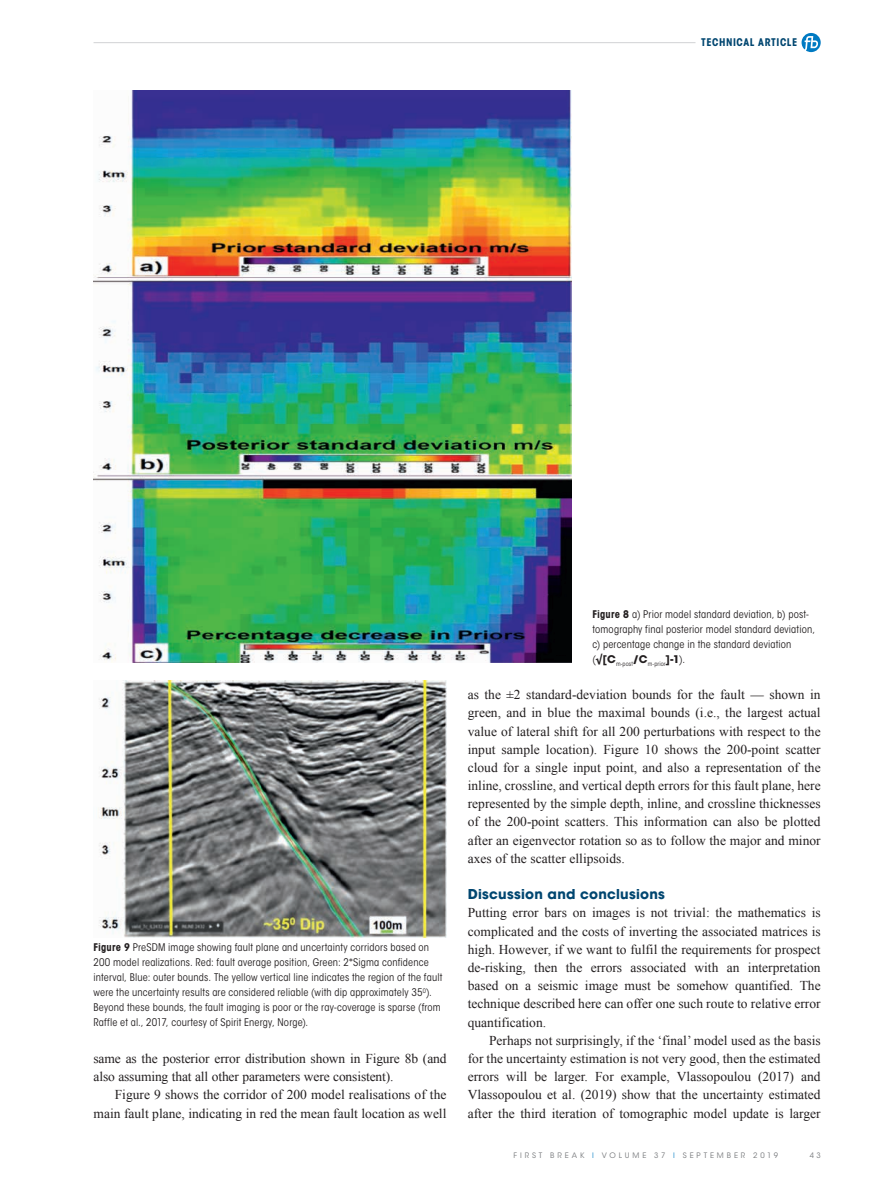
<style>
.page{position:relative;width:893px;height:1191px;background:#fff}
.page>*{position:absolute;margin:0;border:0;box-sizing:border-box;transform-origin:0 0}
.t1{font:13.5px/18.1px "Times New Roman";color:#231f20;text-align:justify}
.t2{font:700 13.5px "ITC Avant Garde Std";letter-spacing:.015em;color:#004670}
.t3{font:condensed 10.5px/15px "ITC Avant Garde Std";letter-spacing:.015em;color:#231f20}
.t4{font:700 condensed 10.5px "ITC Avant Garde Std";letter-spacing:.055em;color:#004670}
.t5{font:7.5px "ITC Avant Garde Std";letter-spacing:.385em;color:#787a7d}
.t6{font:condensed 6.15px "ITC Avant Garde Std";letter-spacing:.02em;color:#231f20}
.s1{font-weight:700}
.s2{font-family:"Times LT Std"}
.s3{color:#1c8acb}
</style>
<div class="page">
<hr style="left:94px;top:42px;width:601px;height:1px;background:#d1d2d4">
<svg style="left:801px;top:33px;width:20px;height:19px"></svg>
<img style="left:94px;top:90px;width:477px;height:572px">
<img style="left:99px;top:681px;width:347px;height:256px">
<p class="t4" style="left:701px;top:36px;width:98px">TECHNICAL ARTICLE</p>
<p class="t3" style="left:94px;top:940px;width:350px"><span class="s1">Figure 9</span> PreSDM image showing fault plane and uncertainty corridors based on 200 model realizations. Red: fault average position, Green: 2*Sigma confidence interval, Blue: outer bounds. The yellow vertical line indicates the region of the fault were the uncertainty results are considered reliable (with dip approximately 35<sup>0</sup>).<br>Beyond these bounds, the fault imaging is poor or the ray-coverage is sparse (from Raffle et al., 2017, courtesy of Spirit Energy, Norge).</p>
<p class="t1" style="left:94px;top:1049px;width:354px">same as the posterior error distribution shown in Figure 8b (and also assuming that all other parameters were consistent).</p>
<p class="t1" style="left:94px;top:1085px;width:354px;text-align:right">Figure 9 shows the corridor of 200 model realisations of the main fault plane, indicating in red the mean fault location as well</p>
<p class="t3" style="left:592px;top:606px;width:224px"><span class="s1">Figure 8</span> a) Prior model standard deviation, b) post&shy;tomography final posterior model standard deviation, c) percentage change in the standard deviation</p>
<p class="t6" style="left:592px;top:660px;width:94px"><sup>(</sup><sup>√[C</sup>m-post<sup>/C</sup>m-prior<sup>]-1</sup><sup>).</sup></p>
<p class="t1" style="left:468px;top:685px;width:354px">as the ±2 standard-deviation bounds for the fault <span class="s2">—</span> shown in green, and in blue the maximal bounds (i.e., the largest actual value of lateral shift for all 200 perturbations with respect to the input sample location). Figure 10 shows the 200-point scatter cloud for a single input point, and also a representation of the inline, crossline, and vertical depth errors for this fault plane, here represented by the simple depth, inline, and crossline thicknesses of the 200-point scatters. This information can also be plotted after an eigenvector rotation so as to follow the major and minor axes of the scatter ellipsoids.</p>
<p class="t2" style="left:468px;top:885px;width:199px">Discussion and conclusions</p>
<p class="t1" style="left:468px;top:903px;width:354px">Putting error bars on images is not trivial: the mathematics is complicated and the costs of inverting the associated matrices is high. However, if we want to fulfil the requirements for prospect de-risking, then the errors associated with an interpretation based on a seismic image must be somehow quantified. The technique described here can offer one such route to relative error quantification.</p>
<p class="t1" style="left:468px;top:1031px;width:354px;text-indent:21px">Perhaps not surprisingly, if the ‘final’ model used as the basis for the uncertainty estimation is not very good, then the estimated errors will be larger. For example, Vlassopoulou (2017) and Vlassopoulou et al. (2019) show that the uncertainty estimated after the third iteration of tomographic model update is larger</p>
<p class="t5" style="left:514px;top:1151px;width:266px">FIRST BREAK <span class="s3">I</span> VOLUME 37 <span class="s3">I</span> SEPTEMBER 2019</p>
<p class="t5" style="left:810px;top:1151px;width:12px">4 3</p>
</div>
